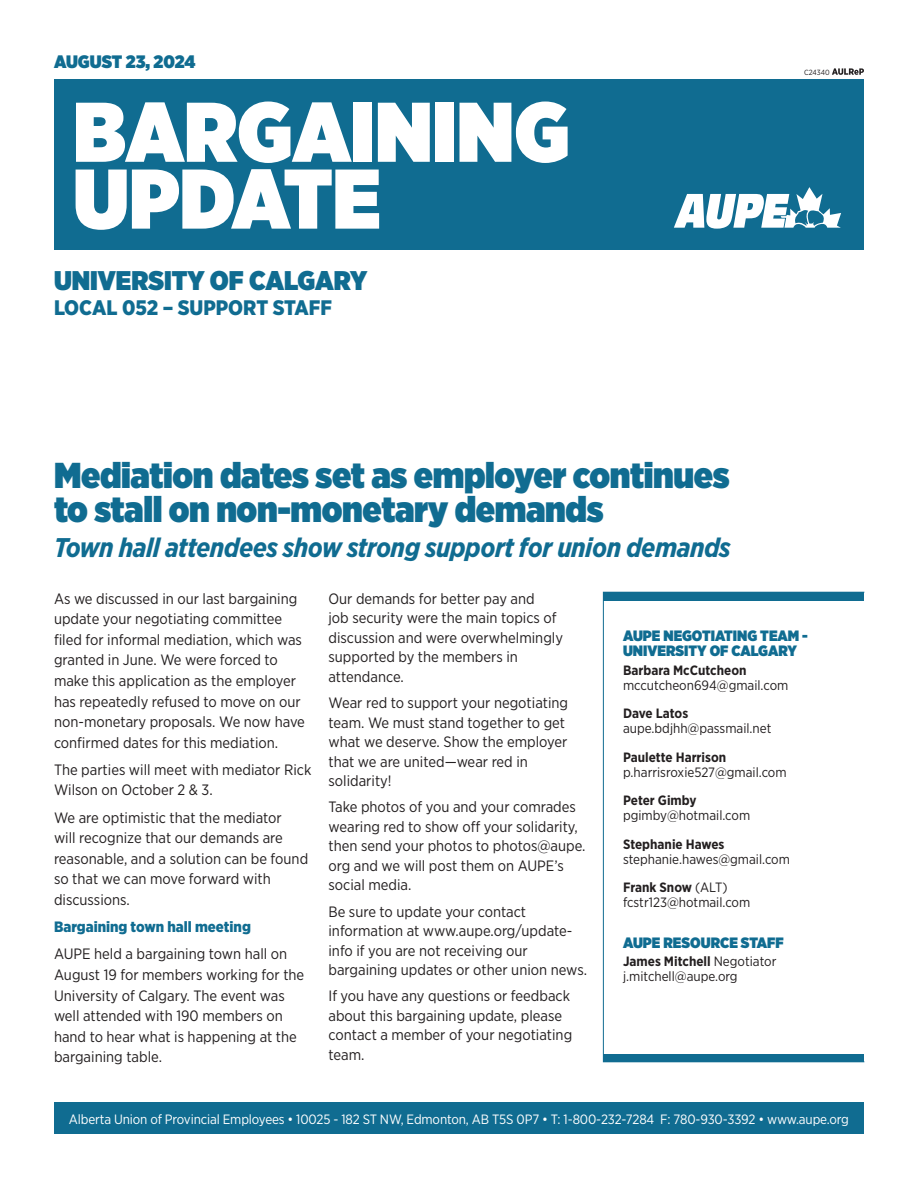
<style>
.page{position:relative;width:918px;height:1188px;background:#fff}
.page>*{position:absolute;margin:0;border:0;box-sizing:border-box;transform-origin:0 0}
.t1{font:900 84.45px "Gotham Narrow";color:#fff}
.t2{font:900 36px/34.5px "Gotham Narrow";letter-spacing:-.01em;color:#106c91}
.t3{font:italic 700 27px "Gotham Narrow";letter-spacing:-.02em;color:#106c91}
.t4{font:900 27px "Gotham Narrow";color:#106c91}
.t5{font:900 21px "Gotham Narrow";color:#106c91}
.t6{font:900 18px "Gotham Narrow";color:#106c91}
.body_copy{font:15px/19.5px "Gotham Narrow";color:#231f20}
.body_copy-2{font:900 15px/15px "Gotham Narrow";color:#106c91}
.body_copy-3{font:900 15px "Gotham Narrow";color:#106c91}
.body_copy-4{font:13.5px "Gotham Narrow";color:#231f20}
.t7{font:13.5px "Gotham Narrow";letter-spacing:-.01em;color:#fff}
.body_copy-5{font:700 13.5px "Gotham Narrow";color:#231f20}
.t8{font:7.5px "Gotham Narrow";color:#231f20}
.s1{font-weight:400}
</style>
<div class="page">
<div style="left:54px;top:79px;width:810px;height:171px;background:#106c91"></div>
<div style="left:54px;top:1102px;width:810px;height:32px;background:#106c91"></div>
<div style="left:603px;top:592px;width:261px;height:9px;background:#106c91"></div>
<div style="left:603px;top:1054px;width:261px;height:8px;background:#106c91"></div>
<svg style="left:674px;top:187px;width:167px;height:42px"></svg>
<svg style="left:832px;top:68px;width:32px;height:7px"></svg>
<div style="left:603px;top:592px;width:262px;height:470px;border:1px solid #106c91"></div>
<p class="t6" style="left:54px;top:50px;width:143px">AUGUST 23, 2024</p>
<p class="t1" style="left:73px;top:75px;width:498px">BARGAINING</p>
<p class="t1" style="left:73px;top:142px;width:309px">UPDATE</p>
<p class="t4" style="left:54px;top:262px;width:315px">UNIVERSITY OF CALGARY</p>
<p class="t5" style="left:54px;top:294px;width:280px">LOCAL 052 – SUPPORT STAFF</p>
<p class="t2" style="left:54px;top:457px;width:677px">Mediation dates set as employer continues to stall on non-monetary demands</p>
<p class="t3" style="left:54px;top:530px;width:678px">Town hall attendees show strong support for union demands</p>
<p class="t8" style="left:804px;top:68px;width:27px">C24340</p>
<p class="body_copy" style="left:54px;top:588px;width:253px;line-height:20.5px">As we discussed in our last bargaining update your negotiating committee filed for informal mediation, which was granted in June. We were forced to make this application as the employer has repeatedly refused to move on our non-monetary proposals. We now have confirmed dates for this mediation.</p>
<p class="body_copy" style="left:54px;top:759px;width:259px;line-height:20.5px">The parties will meet with mediator Rick<br>Wilson on October 2 &amp; 3.</p>
<p class="body_copy" style="left:54px;top:807px;width:256px;line-height:20.5px">We are optimistic that the mediator<br>will recognize that our demands are reasonable, and a solution can be found so that we can move forward with discussions.</p>
<p class="body_copy-3" style="left:54px;top:917px;width:198px">Bargaining town hall meeting</p>
<p class="body_copy" style="left:54px;top:944px;width:252px;line-height:20.5px">AUPE held a bargaining town hall on<br>August 19 for members working for the<br>University of Calgary. The event was well attended with 190 members on hand to hear what is happening at the bargaining table.</p>
<p class="body_copy" style="left:328px;top:589px;width:236px">Our demands for better pay and<br>job security were the main topics of discussion and were overwhelmingly supported by the members in attendance.</p>
<p class="body_copy" style="left:328px;top:693px;width:241px">Wear red to support your negotiating team. We must stand together to get what we deserve. Show the employer that we are united—wear red in solidarity!</p>
<p class="body_copy" style="left:328px;top:797px;width:259px">Take photos of you and your comrades wearing red to show off your solidarity, then send your photos to photos@aupe. org and we will post them on AUPE’s social media.</p>
<p class="body_copy" style="left:328px;top:901px;width:260px">Be sure to update your contact information at www.aupe.org/update&shy;info if you are not receiving our bargaining updates or other union news.</p>
<p class="body_copy" style="left:328px;top:986px;width:245px">If you have any questions or feedback about this bargaining update, please contact a member of your negotiating team.</p>
<p class="body_copy-2" style="left:623px;top:628px;width:186px">AUPE NEGOTIATING TEAM -<br>UNIVERSITY OF CALGARY</p>
<p class="body_copy-5" style="left:623px;top:662px;width:125px">Barbara McCutcheon</p>
<p class="body_copy-4" style="left:623px;top:677px;width:167px">mccutcheon694@gmail.com</p>
<p class="body_copy-5" style="left:623px;top:705px;width:67px">Dave Latos</p>
<p class="body_copy-4" style="left:623px;top:720px;width:150px">aupe.bdjhh@passmail.net</p>
<p class="body_copy-5" style="left:623px;top:749px;width:105px">Paulette Harrison</p>
<p class="body_copy-4" style="left:623px;top:764px;width:165px">p.harrisroxie527@gmail.com</p>
<p class="body_copy-5" style="left:623px;top:792px;width:75px">Peter Gimby</p>
<p class="body_copy-4" style="left:623px;top:807px;width:129px">pgimby@hotmail.com</p>
<p class="body_copy-5" style="left:623px;top:836px;width:103px">Stephanie Hawes</p>
<p class="body_copy-4" style="left:623px;top:851px;width:168px">stephanie.hawes@gmail.com</p>
<p class="body_copy-5" style="left:623px;top:879px;width:106px">Frank Snow <span class="s1">(ALT)</span></p>
<p class="body_copy-4" style="left:623px;top:894px;width:129px">fcstr123@hotmail.com</p>
<p class="body_copy-2" style="left:623px;top:935px;width:162px">AUPE RESOURCE STAFF</p>
<p class="body_copy-5" style="left:623px;top:953px;width:155px">James Mitchell <span class="s1">Negotiator</span></p>
<p class="body_copy-4" style="left:623px;top:968px;width:116px">j.mitchell@aupe.org</p>
<p class="t7" style="left:69px;top:1110px;width:782px">Alberta Union of Provincial Employees • 10025 - 182 ST NW, Edmonton, AB T5S 0P7 • T: 1-800-232-7284 F: 780-930-3392 • www.aupe.org</p>
</div>
